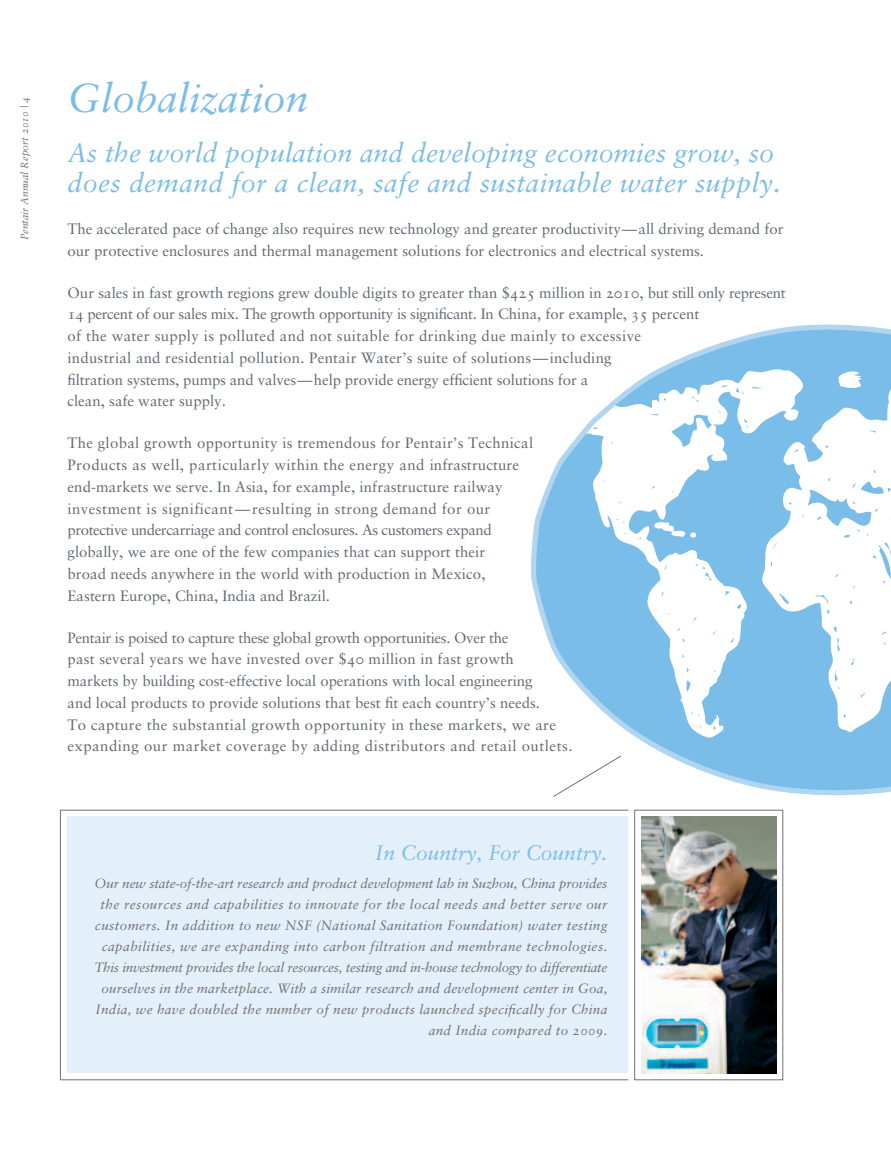
<style>
.page{position:relative;width:891px;height:1161px;background:#fff}
.page>*{position:absolute;margin:0;border:0;box-sizing:border-box;transform-origin:0 0}
.t1{font:40.5px "HK Sabon Italic Os F";color:#7abde8}
.t2{font:27px/30px "HK Sabon Italic Os F";color:#7abde8}
.t3{font:21px "HK Sabon Italic Os F";color:#7abde8}
.t4{font:15px/21.8px "HK Sabon";color:#616a71}
.t5{font:13.5px/21px "HK Sabon Italic Os F";letter-spacing:.02em;color:#717074;text-align:right}
.t6{font:10.5px "HK Sabon Italic Os F";color:#717074}
</style>
<div class="page">
<svg style="left:531px;top:324px;width:360px;height:472px"></svg>
<div style="left:634px;top:810px;width:149px;height:270px;border:1px solid #717074"></div>
<div style="left:60px;top:810px;width:569px;height:270px;border:1px solid #717074"></div>
<img style="left:641px;top:817px;width:135px;height:256px">
<div style="left:68px;top:817px;width:560px;height:256px;background:#e3eff9"></div>
<svg style="left:553px;top:755px;width:69px;height:42px"></svg>
<p class="t6" style="left:18px;top:240px;width:145px;rotate:-90deg">Pentair Annual Report 2010 | 4</p>
<h1 class="t1" style="left:68px;top:74px;width:242px">Globalization</h1>
<h2 class="t2" style="left:68px;top:138px;width:715px">As the world population and developing economies grow, so does demand for a clean, safe and sustainable water supply.</h2>
<p class="t4" style="left:68px;top:218px;width:718px">The accelerated pace of change also requires new technology and greater productivity—all driving demand for our protective enclosures and thermal management solutions for electronics and electrical systems.</p>
<p class="t4" style="left:68px;top:281px;width:720px">Our sales in fast growth regions grew double digits to greater than $425 million in 2010, but still only represent 14 percent of our sales mix. The growth opportunity is significant. In China, for example, 35 percent<br>of the water supply is polluted and not suitable for drinking due mainly to excessive<br>industrial and residential pollution. Pentair Water’s suite of solutions—including<br>filtration systems, pumps and valves—help provide energy efficient solutions for a<br>clean, safe water supply.</p>
<p class="t4" style="left:68px;top:432px;width:467px">The global growth opportunity is tremendous for Pentair’s Technical Products as well, particularly within the energy and infrastructure end-markets we serve. In Asia, for example, infrastructure railway investment is significant—resulting in strong demand for our protective undercarriage and control enclosures. As customers expand globally, we are one of the few companies that can support their<br>broad needs anywhere in the world with production in Mexico, Eastern Europe, China, India and Brazil.</p>
<p class="t4" style="left:68px;top:626px;width:507px">Pentair is poised to capture these global growth opportunities. Over the<br>past several years we have invested over $40 million in fast growth<br>markets by building cost-effective local operations with local engineering<br>and local products to provide solutions that best fit each country’s needs.<br>To capture the substantial growth opportunity in these markets, we are expanding our market coverage by adding distributors and retail outlets.</p>
<h3 class="t3" style="left:375px;top:841px;width:234px">In Country, For Country.</h3>
<p class="t5" style="left:94px;top:873px;width:515px">Our new state-of-the-art research and product development lab in Suzhou, China provides the resources and capabilities to innovate for the local needs and better serve our customers. In addition to new NSF (National Sanitation Foundation) water testing capabilities, we are expanding into carbon filtration and membrane technologies.<br>This investment provides the local resources, testing and in-house technology to differentiate ourselves in the marketplace. With a similar research and development center in Goa, India, we have doubled the number of new products launched specifically for China and India compared to 2009.</p>
</div>
